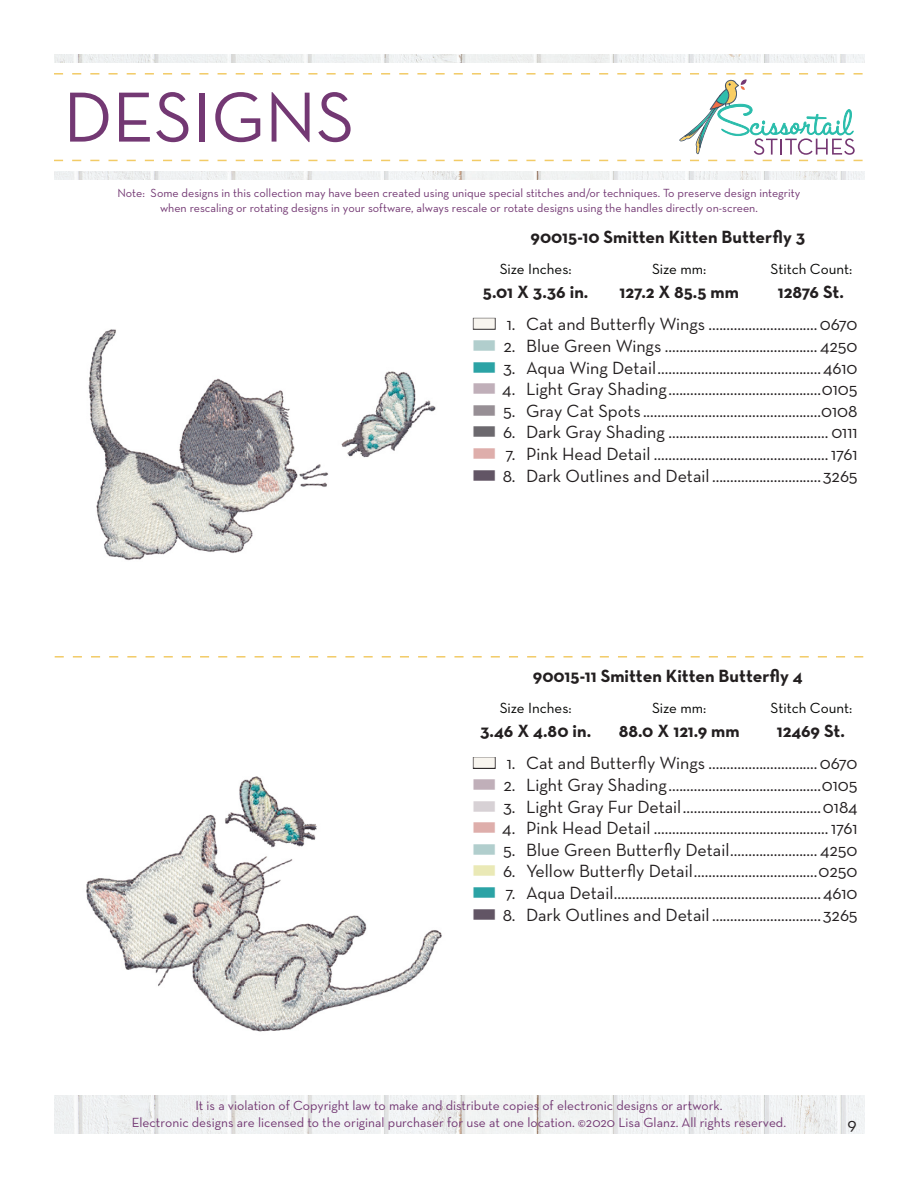
<style>
.page{position:relative;width:918px;height:1188px;background:#fff}
.page>*{position:absolute;margin:0;border:0;box-sizing:border-box;transform-origin:0 0}
.t1{font:72px "Neutra Text";color:#733873}
.t2{font:18px "Neutra Text";color:#231f20}
.t3{font:700 18px "Neutra Text";color:#231f20}
.t4{font:15px "Neutra Text";color:#040503}
.t5{font:13.5px "Neutra Text";color:#733873}
.t6{font:12px "Neutra Text";color:#733873}
.s1{color:#b1cecd}
.s2{color:#2ba3a5}
.s3{color:#c0afb9}
.s4{color:#978f95}
.s5{color:#6c696e}
.s6{color:#deaeab}
.s7{color:#625565}
.s8{color:#d7d1d5}
.s9{color:#eae9b6}
</style>
<div class="page">
<img style="left:54px;top:1096px;width:810px;height:38px">
<img style="left:54px;top:54px;width:810px;height:126px">
<div style="left:29px;top:63px;width:863px;height:108px;background:#fff"></div>
<svg style="left:54px;top:73px;width:809px;height:88px"></svg>
<svg style="left:55px;top:656px;width:808px;height:2px"></svg>
<img style="left:88px;top:329px;width:348px;height:232px">
<img style="left:86px;top:776px;width:356px;height:256px">
<p class="t1" style="left:63px;top:73px;width:293px">DESIGNS</p>
<p class="t6" style="left:117px;top:186px;width:685px">Note: Some designs in this collection may have been created using unique special stitches and/or techniques. To preserve design integrity</p>
<p class="t6" style="left:160px;top:200px;width:599px">when rescaling or rotating designs in your software, always rescale or rotate designs using the handles directly on-screen.</p>
<p class="t3" style="left:530px;top:225px;width:276px">90015-10 Smitten Kitten Butterfly 3</p>
<p class="t4" style="left:500px;top:260px;width:73px">Size Inches:</p>
<p class="t4" style="left:652px;top:260px;width:56px">Size mm:</p>
<p class="t4" style="left:770px;top:260px;width:83px">Stitch Count:</p>
<p class="t3" style="left:483px;top:280px;width:107px">5.01 X 3.36 in.</p>
<p class="t3" style="left:620px;top:280px;width:121px">127.2 X 85.5 mm</p>
<p class="t3" style="left:778px;top:280px;width:68px">12876 St.</p>
<p class="t2" style="left:472px;top:313px;width:387px">■ 1. Cat and Butterfly Wings ..............................0670</p>
<p class="t2" style="left:472px;top:335px;width:387px"><span class="s1">■</span> 2. Blue Green Wings .......................................... 4250</p>
<p class="t2" style="left:472px;top:356px;width:387px"><span class="s2">■</span> 3. Aqua Wing Detail.............................................4610</p>
<p class="t2" style="left:472px;top:378px;width:387px"><span class="s3">■</span> 4. Light Gray Shading..........................................0105</p>
<p class="t2" style="left:472px;top:400px;width:387px"><span class="s4">■</span> 5. Gray Cat Spots .................................................0108</p>
<p class="t2" style="left:472px;top:421px;width:387px"><span class="s5">■</span> 6. Dark Gray Shading ............................................ 0111</p>
<p class="t2" style="left:472px;top:443px;width:387px"><span class="s6">■</span> 7. Pink Head Detail ................................................ 1761</p>
<p class="t2" style="left:472px;top:464px;width:387px"><span class="s7">■</span> 8. Dark Outlines and Detail ..............................3265</p>
<p class="t3" style="left:533px;top:665px;width:272px">90015-11 Smitten Kitten Butterfly 4</p>
<p class="t4" style="left:500px;top:699px;width:73px">Size Inches:</p>
<p class="t4" style="left:652px;top:699px;width:56px">Size mm:</p>
<p class="t4" style="left:770px;top:699px;width:83px">Stitch Count:</p>
<p class="t3" style="left:480px;top:719px;width:112px">3.46 X 4.80 in.</p>
<p class="t3" style="left:619px;top:719px;width:122px">88.0 X 121.9 mm</p>
<p class="t3" style="left:777px;top:719px;width:70px">12469 St.</p>
<p class="t2" style="left:472px;top:752px;width:387px">■ 1. Cat and Butterfly Wings ..............................0670</p>
<p class="t2" style="left:472px;top:774px;width:387px"><span class="s3">■</span> 2. Light Gray Shading..........................................0105</p>
<p class="t2" style="left:472px;top:796px;width:387px"><span class="s8">■</span> 3. Light Gray Fur Detail......................................0184</p>
<p class="t2" style="left:472px;top:817px;width:387px"><span class="s6">■</span> 4. Pink Head Detail ................................................ 1761</p>
<p class="t2" style="left:472px;top:839px;width:387px"><span class="s1">■</span> 5. Blue Green Butterfly Detail........................ 4250</p>
<p class="t2" style="left:472px;top:860px;width:387px"><span class="s9">■</span> 6. Yellow Butterfly Detail..................................0250</p>
<p class="t2" style="left:472px;top:882px;width:387px"><span class="s2">■</span> 7. Aqua Detail.........................................................4610</p>
<p class="t2" style="left:472px;top:904px;width:387px"><span class="s7">■</span> 8. Dark Outlines and Detail ..............................3265</p>
<p class="t5" style="left:195px;top:1098px;width:529px">It is a violation of Copyright law to make and distribute copies of electronic designs or artwork.</p>
<p class="t5" style="left:132px;top:1114px;width:656px">Electronic designs are licensed to the original purchaser for use at one location. ©2020 Lisa Glanz. All rights reserved.</p>
<p class="t2" style="left:848px;top:1113px;width:11px">9</p>
</div>
